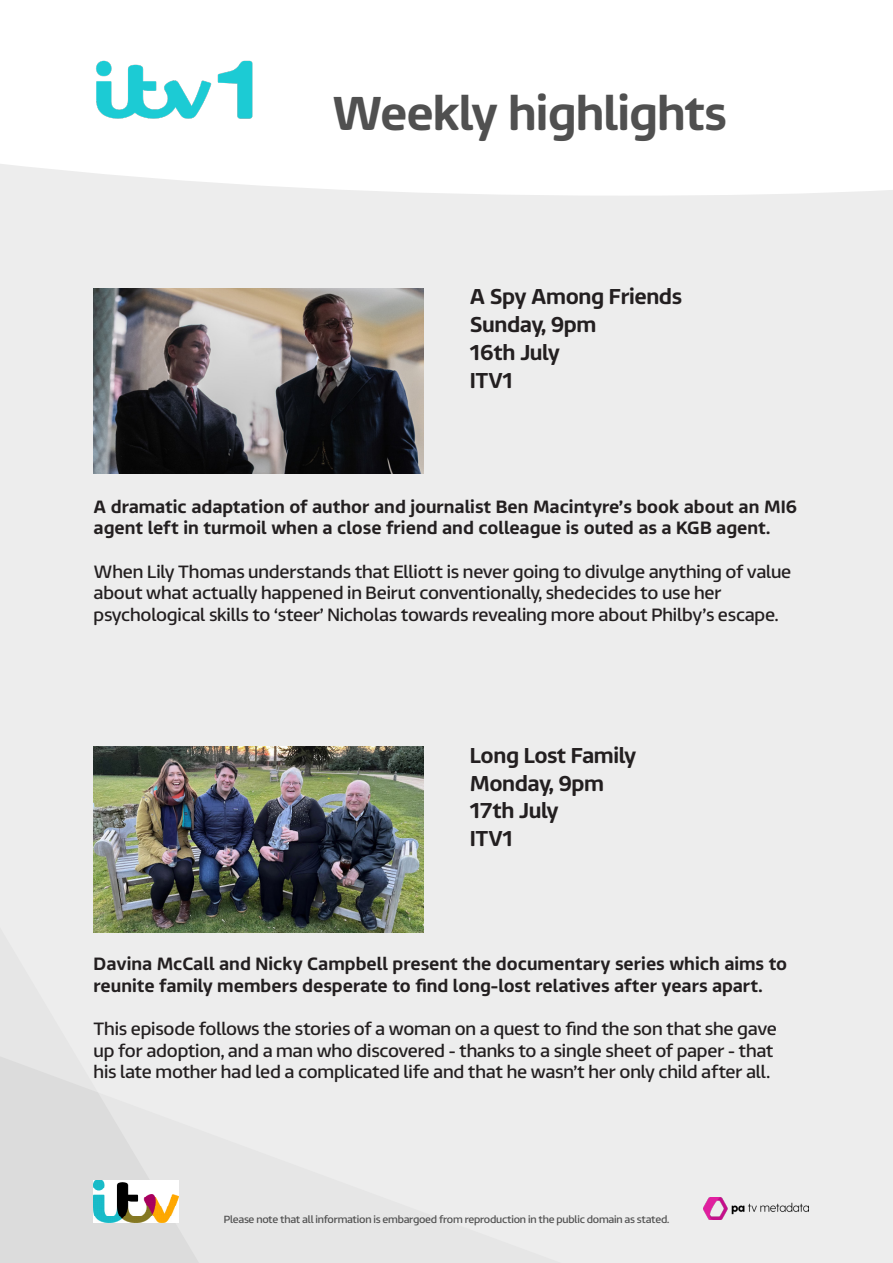
<style>
.page{position:relative;width:893px;height:1263px;background:#ededed}
.page>*{position:absolute;margin:0;border:0;box-sizing:border-box;transform-origin:0 0}
.t1{font:500 48px "ITV Reem";letter-spacing:-.02em;color:#505050}
.Programme_Heading{font:500 21.75px "ITV Reem";letter-spacing:-.02em;color:#231f20}
.Intro_Text{font:18px/21.6px "ITV Reem";letter-spacing:-.01em;color:#231f20}
.Intro_Text-2{font:500 18px/21.6px "ITV Reem";color:#231f20}
.t2{font:10.5px "ITV Reem";letter-spacing:-.02em;color:#505050}
</style>
<div class="page">
<svg style="left:0;top:1056px;width:199px;height:207px"></svg>
<img style="left:94px;top:1180px;width:85px;height:42px">
<div style="left:0;top:0;width:893px;height:196px;background:#fff"></div>
<img style="left:94px;top:57px;width:162px;height:65px">
<img style="left:94px;top:288px;width:329px;height:185px">
<img style="left:94px;top:747px;width:329px;height:185px">
<img style="left:704px;top:1197px;width:104px;height:22px">
<h1 class="t1" style="left:332px;top:71px;width:397px">Weekly highlights</h1>
<p class="Programme_Heading" style="left:470px;top:278px;width:214px">A Spy Among Friends</p>
<p class="Programme_Heading" style="left:470px;top:306px;width:128px">Sunday, 9pm</p>
<p class="Programme_Heading" style="left:470px;top:334px;width:92px">16th July</p>
<p class="Programme_Heading" style="left:470px;top:361px;width:45px">ITV1</p>
<p class="Intro_Text-2" style="left:94px;top:494px;width:705px">A dramatic adaptation of author and journalist Ben Macintyre’s book about an MI6 agent left in turmoil when a close friend and colleague is outed as a KGB agent.</p>
<p class="Intro_Text" style="left:94px;top:558px;width:699px">When Lily Thomas understands that Elliott is never going to divulge anything of value about what actually happened in Beirut conventionally, shedecides to use her psychological skills to ‘steer’ Nicholas towards revealing more about Philby’s escape.</p>
<p class="Programme_Heading" style="left:470px;top:737px;width:168px">Long Lost Family</p>
<p class="Programme_Heading" style="left:470px;top:764px;width:136px">Monday, 9pm</p>
<p class="Programme_Heading" style="left:470px;top:792px;width:90px">17th July</p>
<p class="Programme_Heading" style="left:470px;top:820px;width:45px">ITV1</p>
<p class="Intro_Text-2" style="left:94px;top:951px;width:695px">Davina McCall and Nicky Campbell present the documentary series which aims to reunite family members desperate to find long-lost relatives after years apart.</p>
<p class="Intro_Text" style="left:94px;top:1016px;width:685px">This episode follows the stories of a woman on a quest to find the son that she gave up for adoption, and a man who discovered - thanks to a single sheet of paper - that his late mother had led a complicated life and that he wasn’t her only child after all.</p>
<p class="t2" style="left:224px;top:1210px;width:447px">Please note that all information is embargoed from reproduction in the public domain as stated.</p>
</div>
